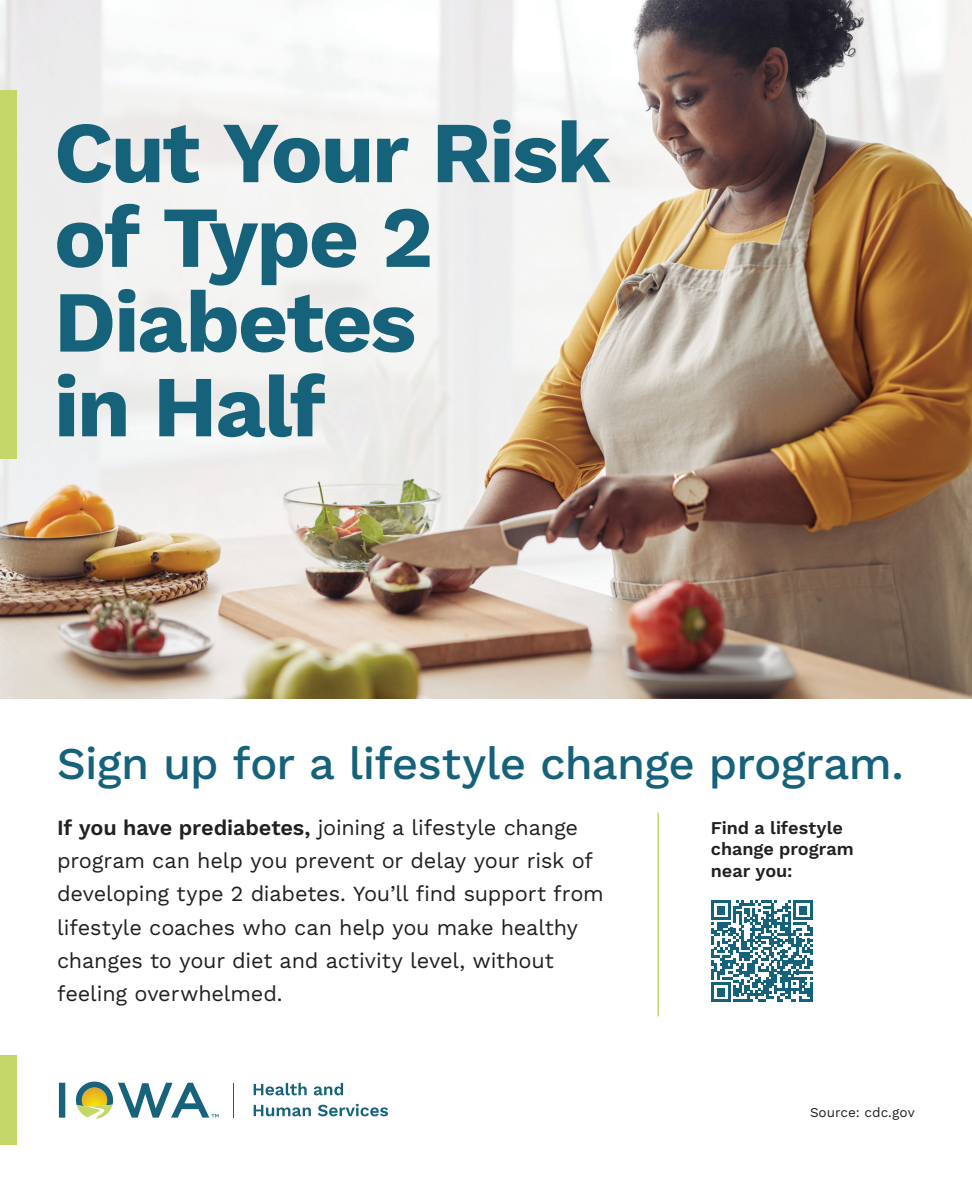
<style>
.page{position:relative;width:972px;height:1188px;background:#fff}
.page>*{position:absolute;margin:0;border:0;box-sizing:border-box;transform-origin:0 0}
.t1{font:700 86.85px/84.8px "Work Sans";letter-spacing:-.025em;color:#16627a}
.t2{font:500 45.45px "Work Sans";letter-spacing:-.015em;color:#16627a}
.t3{font:21.6px/33.3px "Work Sans";letter-spacing:-.01em;color:#231f20}
.t4{font:600 18px/21.6px "Work Sans";letter-spacing:-.005em;color:#231f20}
.t5{font:13.5px "Work Sans";color:#231f20}
.s1{font-weight:600}
</style>
<div class="page">
<img style="left:0;top:0;width:972px;height:699px">
<div style="left:0;top:90px;width:17px;height:369px;background:#c5d768"></div>
<svg style="left:711px;top:900px;width:102px;height:102px"></svg>
<hr style="left:810px;top:982px;width:3px;height:20px;background:#16627a">
<div style="left:0;top:1055px;width:17px;height:89px;background:#c5d768"></div>
<svg style="left:59px;top:1083px;width:6px;height:35px"></svg>
<svg style="left:76px;top:1082px;width:142px;height:37px"></svg>
<hr style="left:233px;top:1083px;width:1px;height:35px;background:#16637b">
<svg style="left:254px;top:1083px;width:53px;height:12px"></svg>
<svg style="left:314px;top:1083px;width:29px;height:12px"></svg>
<svg style="left:254px;top:1105px;width:57px;height:11px"></svg>
<svg style="left:318px;top:1104px;width:70px;height:12px"></svg>
<hr style="left:657px;top:813px;width:2px;height:203px;background:#c5d768">
<p class="t1" style="left:54px;top:115px;width:558px">Cut Your Risk of Type 2<br>Diabetes<br>in Half</p>
<p class="t2" style="left:57px;top:737px;width:848px">Sign up for a lifestyle change program.</p>
<p class="t3" style="left:57px;top:812px;width:548px"><span class="s1">If you have prediabetes,</span> joining a lifestyle change program can help you prevent or delay your risk of developing type 2 diabetes. You’ll find support from lifestyle coaches who can help you make healthy changes to your diet and activity level, without feeling overwhelmed.</p>
<p class="t4" style="left:711px;top:818px;width:144px">Find a lifestyle change program near you:</p>
<p class="t5" style="left:810px;top:1104px;width:106px">Source: cdc.gov</p>
</div>
